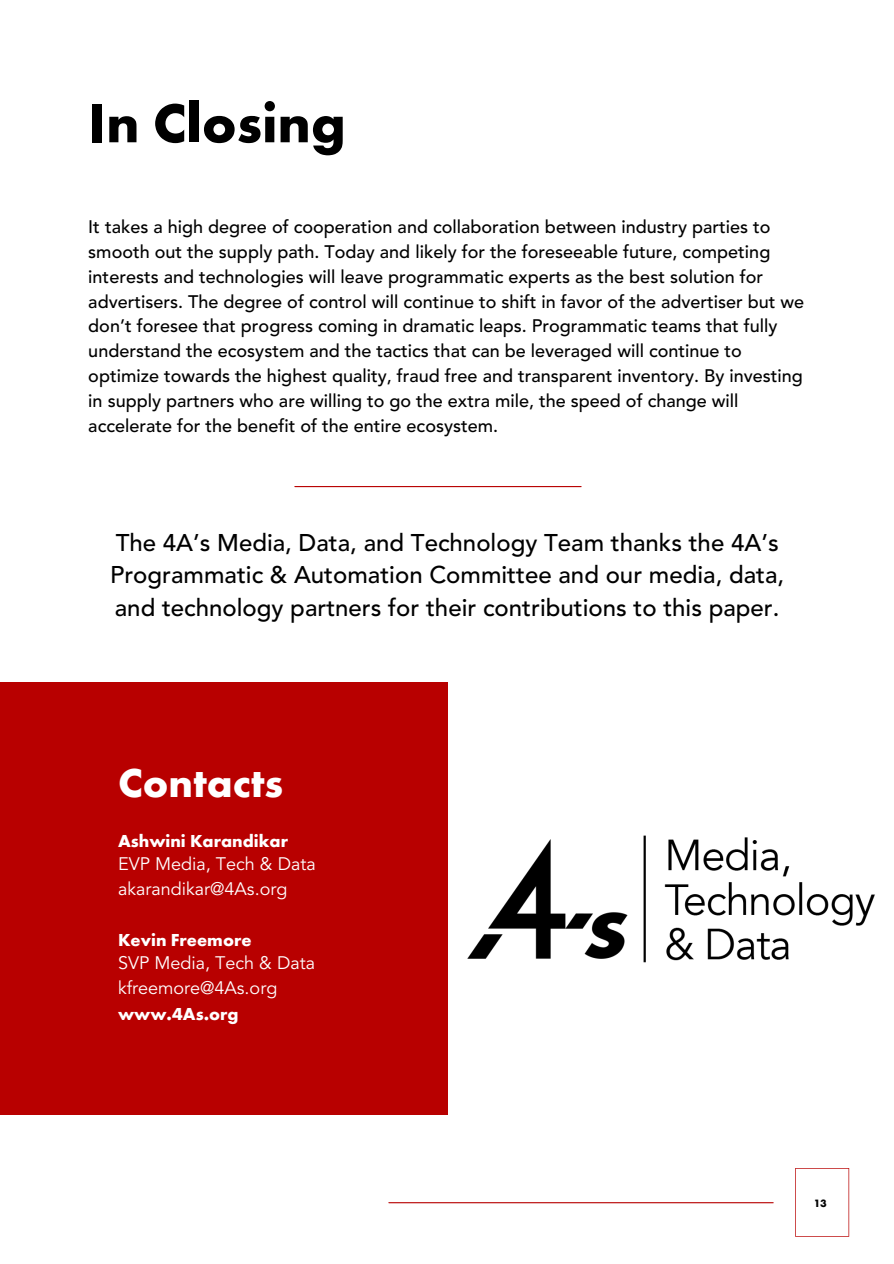
<style>
.page{position:relative;width:894px;height:1264px;background:#fff}
.page>*{position:absolute;margin:0;border:0;box-sizing:border-box;transform-origin:0 0}
.t1{font:700 57px "Futura PT";color:#000}
.t2{font:700 42px "Futura PT";color:#fff}
.t3{font:500 24px/32.7px "Avenir LT Std";color:#000}
.t4{font:500 18px/24.8px "Avenir LT Std";color:#000}
.t5{font:18px "Avenir LT Std";color:#fff}
.t6{font:700 18px "Futura PT";color:#fff}
.t7{font:700 11.1px "Futura PT";color:#000}
</style>
<div class="page">
<div style="left:0;top:682px;width:447px;height:433px;background:#b80000"></div>
<hr style="left:295px;top:486px;width:286px;height:1px;background:#b80000">
<svg style="left:795px;top:1168px;width:53px;height:68px"></svg>
<hr style="left:389px;top:1202px;width:384px;height:1px;background:#b80000">
<img style="left:447px;top:813px;width:428px;height:171px">
<p class="t1" style="left:88px;top:86px;width:259px">In Closing</p>
<p class="t4" style="left:88px;top:216px;width:717px">It takes a high degree of cooperation and collaboration between industry parties to smooth out the supply path. Today and likely for the foreseeable future, competing interests and technologies will leave programmatic experts as the best solution for advertisers. The degree of control will continue to shift in favor of the advertiser but we don’t foresee that progress coming in dramatic leaps. Programmatic teams that fully understand the ecosystem and the tactics that can be leveraged will continue to optimize towards the highest quality, fraud free and transparent inventory. By investing in supply partners who are willing to go the extra mile, the speed of change will accelerate for the benefit of the entire ecosystem.</p>
<p class="t3" style="left:110px;top:528px;width:675px">The 4A’s Media, Data, and Technology Team thanks the 4A’s<br>Programmatic &amp; Automation Committee and our media, data, and technology partners for their contributions to this paper.</p>
<p class="t2" style="left:118px;top:756px;width:167px">Contacts</p>
<p class="t6" style="left:118px;top:828px;width:171px">Ashwini Karandikar</p>
<p class="t5" style="left:118px;top:856px;width:199px">EVP Media, Tech &amp; Data</p>
<p class="t5" style="left:118px;top:881px;width:171px">akarandikar@4As.org</p>
<p class="t6" style="left:118px;top:928px;width:135px">Kevin Freemore</p>
<p class="t5" style="left:118px;top:955px;width:198px">SVP Media, Tech &amp; Data</p>
<p class="t5" style="left:118px;top:980px;width:161px">kfreemore@4As.org</p>
<p class="t6" style="left:118px;top:1002px;width:122px">www.4As.org</p>
<p class="t7" style="left:813px;top:1195px;width:15px">13</p>
</div>
